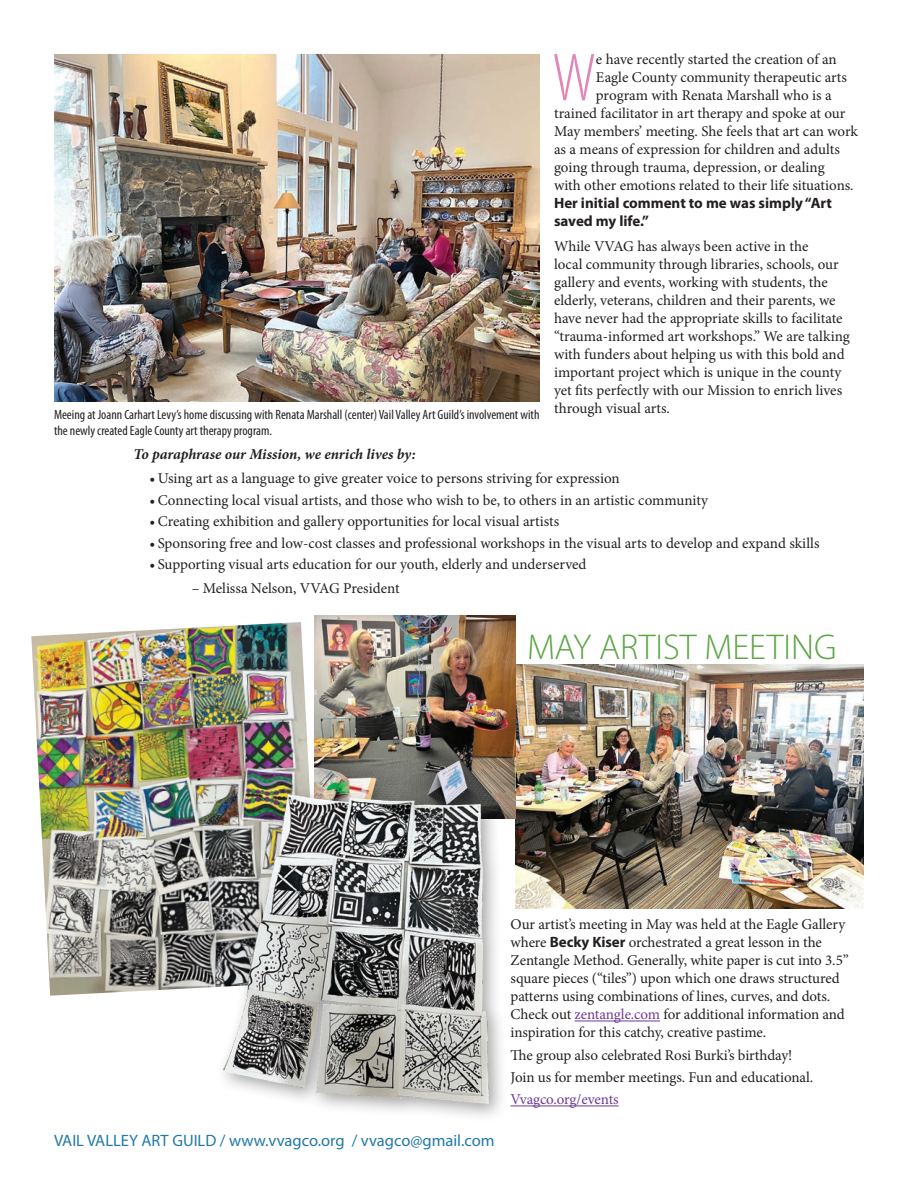
<style>
.page{position:relative;width:918px;height:1188px;background:#fff}
.page>*{position:absolute;margin:0;border:0;box-sizing:border-box;transform-origin:0 0}
.t1{font:300 condensed 68.4px "Myriad Pro";color:#e285b7}
.t2{font:300 36px "Myriad Pro";color:#5ca544}
.t3{font:16.5px "Myriad Pro";color:#2279a6}
.t4{font:15px/18px "Minion Pro";letter-spacing:-.005em;color:#231f20}
.t5{font:700 15px/18px "Myriad Pro";color:#231f20}
.t6{font:italic 700 15px "Minion Pro";letter-spacing:-.005em;color:#231f20}
.t7{font:15px "Minion Pro";letter-spacing:-.01em;color:#6e3996}
.t8{font:condensed 13.5px/16.2px "Myriad Pro";color:#231f20}
.s1{font-family:"Myriad Pro";font-weight:700}
.s2{color:#6e3996}
</style>
<div class="page">
<img style="left:515px;top:664px;width:349px;height:245px">
<img style="left:314px;top:616px;width:201px;height:202px">
<img style="left:31px;top:622px;width:289px;height:374px">
<img style="left:54px;top:54px;width:486px;height:348px">
<div style="left:215px;top:786px;width:294px;height:337px;background:#231f20;opacity:.42"></div>
<img style="left:220px;top:793px;width:270px;height:315px">
<hr style="left:575px;top:1021px;width:85px;height:1px;background:#6e3996">
<hr style="left:511px;top:1106px;width:108px;height:1px;background:#6e3996">
<p class="t8" style="left:54px;top:406px;width:487px">Meeing at Joann Carhart Levy’s home discussing with Renata Marshall (center) Vail Valley Art Guild’s involvement with the newly created Eagle County art therapy program.</p>
<h1 class="t1" style="left:552px;top:37px;width:45px">W</h1>
<p class="t4" style="left:596px;top:51px;width:242px">e have recently started the creation of an</p>
<p class="t4" style="left:596px;top:69px;width:253px">Eagle County community therapeutic arts</p>
<p class="t4" style="left:596px;top:87px;width:237px">program with Renata Marshall who is a</p>
<p class="t4" style="left:554px;top:105px;width:293px">trained facilitator in art therapy and spoke at our</p>
<p class="t4" style="left:554px;top:123px;width:305px">May members’ meeting. She feels that art can work</p>
<p class="t4" style="left:554px;top:141px;width:287px">as a means of expression for children and adults</p>
<p class="t4" style="left:554px;top:159px;width:272px">going through trauma, depression, or dealing</p>
<p class="t4" style="left:554px;top:177px;width:301px">with other emotions related to their life situations.</p>
<p class="t5" style="left:554px;top:194px;width:279px">Her initial comment to me was simply “Art saved my life.”</p>
<p class="t4" style="left:554px;top:237px;width:297px">While VVAG has always been active in the<br>local community through libraries, schools, our gallery and events, working with students, the elderly, veterans, children and their parents, we have never had the appropriate skills to facilitate “trauma-informed art workshops.” We are talking with funders about helping us with this bold and important project which is unique in the county yet fits perfectly with our Mission to enrich lives through visual arts.</p>
<p class="t6" style="left:134px;top:444px;width:283px">To paraphrase our Mission, we enrich lives by:</p>
<p class="t4" style="left:149px;top:469px;width:472px">• Using art as a language to give greater voice to persons striving for expression</p>
<p class="t4" style="left:149px;top:491px;width:560px">• Connecting local visual artists, and those who wish to be, to others in an artistic community</p>
<p class="t4" style="left:149px;top:513px;width:411px">• Creating exhibition and gallery opportunities for local visual artists</p>
<p class="t4" style="left:149px;top:534px;width:672px">• Sponsoring free and low-cost classes and professional workshops in the visual arts to develop and expand skills</p>
<p class="t4" style="left:149px;top:556px;width:439px">• Supporting visual arts education for our youth, elderly and underserved</p>
<p class="t4" style="left:192px;top:580px;width:209px">– Melissa Nelson, VVAG President</p>
<h2 class="t2" style="left:527px;top:625px;width:311px">MAY ARTIST MEETING</h2>
<p class="t3" style="left:54px;top:1131px;width:442px">VAIL VALLEY ART GUILD / www.vvagco.org / vvagco@gmail.com</p>
<p class="t4" style="left:511px;top:916px;width:340px">Our artist’s meeting in May was held at the Eagle Gallery where <span class="s1">Becky Kiser</span> orchestrated a great lesson in the Zentangle Method. Generally, white paper is cut into 3.5” square pieces (“tiles”) upon which one draws structured patterns using combinations of lines, curves, and dots.<br>Check out <span class="s2">zentangle.com</span> for additional information and inspiration for this catchy, creative pastime.</p>
<p class="t4" style="left:511px;top:1044px;width:304px;line-height:22.4px">The group also celebrated Rosi Burki’s birthday!<br>Join us for member meetings. Fun and educational.</p>
<p class="t7" style="left:511px;top:1090px;width:110px">Vvagco.org/events</p>
</div>
